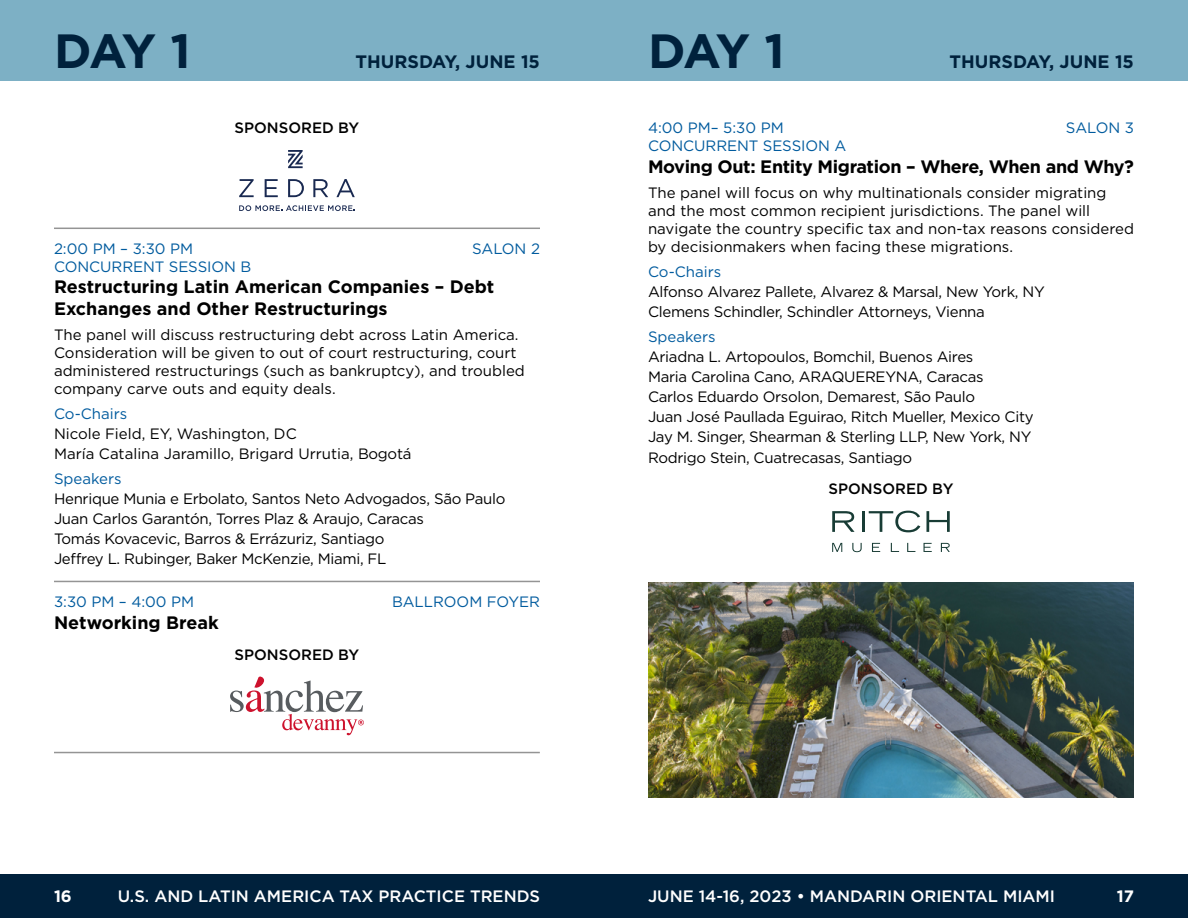
<style>
.page{position:relative;width:1188px;height:918px;background:#fff}
.page>*{position:absolute;margin:0;border:0;box-sizing:border-box;transform-origin:0 0}
.t1{font:700 48px "Gotham";letter-spacing:-.08em;color:#00213c}
.t2{font:700 18px/21.6px "Gotham";color:#000}
.t3{font:700 18px "Gotham";letter-spacing:-.02em;color:#000}
.t4{font:700 18px "Gotham";color:#00213c}
.t5{font:500 16.5px "Gotham";color:#fff}
.t6{font:700 16.5px "Gotham";color:#fff}
.t7{font:15px/20.1px "Gotham";letter-spacing:-.02em;color:#000}
.t8{font:15px/18px "Gotham";color:#000}
.t9{font:15px "Gotham";color:#005b9e}
.t10{font:500 15px "Gotham";color:#000}
</style>
<div class="page">
<div style="left:594px;top:874px;width:594px;height:44px;background:#00213c"></div>
<div style="left:0;top:874px;width:594px;height:44px;background:#00213c"></div>
<div style="left:0;top:0;width:594px;height:81px;background:#7db0c5"></div>
<div style="left:594px;top:0;width:594px;height:81px;background:#7db0c5"></div>
<svg style="left:239px;top:179px;width:116px;height:18px"></svg>
<svg style="left:288px;top:150px;width:15px;height:18px"></svg>
<svg style="left:239px;top:205px;width:116px;height:6px"></svg>
<hr style="left:54px;top:228px;width:486px;height:1px;background:#949494">
<hr style="left:54px;top:581px;width:486px;height:1px;background:#949494">
<svg style="left:230px;top:677px;width:134px;height:58px"></svg>
<hr style="left:54px;top:752px;width:486px;height:1px;background:#949494">
<svg style="left:832px;top:511px;width:23px;height:21px"></svg>
<hr style="left:862px;top:511px;width:2px;height:21px;background:#183c35">
<svg style="left:869px;top:511px;width:51px;height:21px"></svg>
<svg style="left:926px;top:511px;width:24px;height:21px"></svg>
<svg style="left:832px;top:543px;width:10px;height:9px"></svg>
<svg style="left:852px;top:543px;width:10px;height:9px"></svg>
<svg style="left:872px;top:543px;width:8px;height:9px"></svg>
<svg style="left:891px;top:543px;width:8px;height:9px"></svg>
<svg style="left:907px;top:543px;width:8px;height:9px"></svg>
<svg style="left:924px;top:543px;width:8px;height:9px"></svg>
<svg style="left:941px;top:543px;width:9px;height:9px"></svg>
<img style="left:648px;top:582px;width:486px;height:216px">
<h1 class="t1" style="left:54px;top:19px;width:138px">DAY 1</h1>
<p class="t4" style="left:356px;top:49px;width:186px">THURSDAY, JUNE 15</p>
<h1 class="t1" style="left:648px;top:19px;width:138px">DAY 1</h1>
<p class="t4" style="left:950px;top:49px;width:186px">THURSDAY, JUNE 15</p>
<p class="t10" style="left:235px;top:118px;width:126px">SPONSORED BY</p>
<p class="t9" style="left:54px;top:239px;width:141px">2:00 PM – 3:30 PM</p>
<p class="t9" style="left:472px;top:239px;width:69px">SALON 2</p>
<p class="t9" style="left:54px;top:257px;width:199px">CONCURRENT SESSION B</p>
<p class="t2" style="left:54px;top:276px;width:442px">Restructuring Latin American Companies – Debt<br>Exchanges and Other Restructurings</p>
<p class="t8" style="left:54px;top:325px;width:472px">The panel will discuss restructuring debt across Latin America.<br>Consideration will be given to out of court restructuring, court administered restructurings (such as bankruptcy), and troubled company carve outs and equity deals.</p>
<p class="t9" style="left:54px;top:404px;width:75px">Co-Chairs</p>
<p class="t8" style="left:54px;top:423px;width:359px;line-height:20.1px">Nicole Field, EY, Washington, DC<br>María Catalina Jaramillo, Brigard Urrutia, Bogotá</p>
<p class="t9" style="left:54px;top:469px;width:69px">Speakers</p>
<p class="t7" style="left:54px;top:488px;width:453px">Henrique Munia e Erbolato, Santos Neto Advogados, São Paulo Juan Carlos Garantón, Torres Plaz &amp; Araujo, Caracas<br>Tomás Kovacevic, Barros &amp; Errázuriz, Santiago<br>Jeffrey L. Rubinger, Baker McKenzie, Miami, FL</p>
<p class="t9" style="left:54px;top:592px;width:142px">3:30 PM – 4:00 PM</p>
<p class="t9" style="left:392px;top:592px;width:149px">BALLROOM FOYER</p>
<p class="t2" style="left:54px;top:611px;width:166px">Networking Break</p>
<p class="t10" style="left:235px;top:645px;width:126px">SPONSORED BY</p>
<p class="t9" style="left:648px;top:119px;width:137px">4:00 PM– 5:30 PM</p>
<p class="t9" style="left:1066px;top:119px;width:70px">SALON 3</p>
<p class="t9" style="left:648px;top:137px;width:200px">CONCURRENT SESSION A</p>
<p class="t3" style="left:648px;top:155px;width:487px">Moving Out: Entity Migration – Where, When and Why?</p>
<p class="t8" style="left:648px;top:183px;width:488px">The panel will focus on why multinationals consider migrating and the most common recipient jurisdictions. The panel will navigate the country specific tax and non-tax reasons considered by decisionmakers when facing these migrations.</p>
<p class="t9" style="left:648px;top:262px;width:75px">Co-Chairs</p>
<p class="t7" style="left:648px;top:281px;width:398px">Alfonso Alvarez Pallete, Alvarez &amp; Marsal, New York, NY<br>Clemens Schindler, Schindler Attorneys, Vienna</p>
<p class="t9" style="left:648px;top:327px;width:69px">Speakers</p>
<p class="t7" style="left:648px;top:346px;width:387px">Ariadna L. Artopoulos, Bomchil, Buenos Aires<br>Maria Carolina Cano, ARAQUEREYNA, Caracas<br>Carlos Eduardo Orsolon, Demarest, São Paulo<br>Juan José Paullada Eguirao, Ritch Mueller, Mexico City Jay M. Singer, Shearman &amp; Sterling LLP, New York, NY Rodrigo Stein, Cuatrecasas, Santiago</p>
<p class="t10" style="left:829px;top:479px;width:126px">SPONSORED BY</p>
<p class="t6" style="left:54px;top:885px;width:19px">16</p>
<p class="t5" style="left:118px;top:886px;width:424px">U.S. AND LATIN AMERICA TAX PRACTICE TRENDS</p>
<p class="t5" style="left:648px;top:886px;width:409px">JUNE 14-16, 2023 • MANDARIN ORIENTAL MIAMI</p>
<p class="t6" style="left:1117px;top:885px;width:19px">17</p>
</div>
